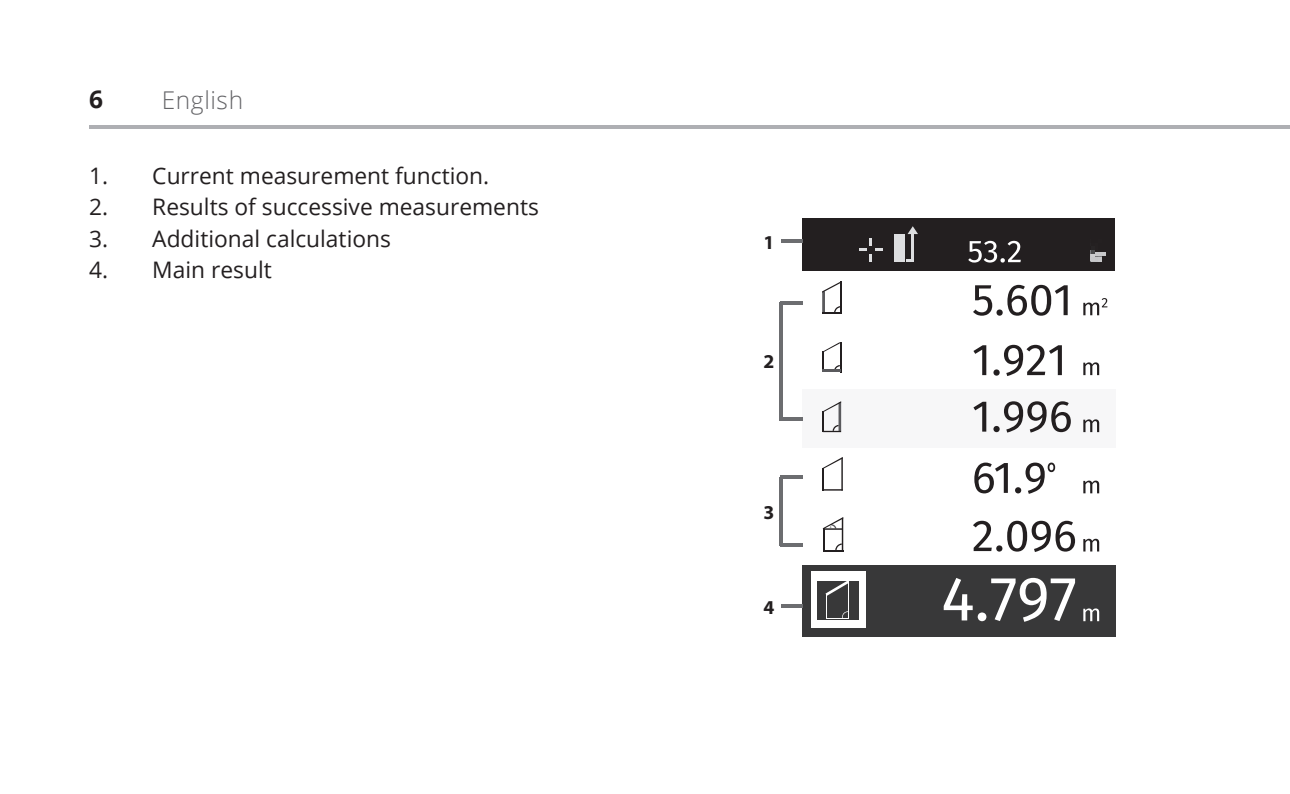
<style>
.page{position:relative;width:1290px;height:794px;background:#fff}
.page>*{position:absolute;margin:0;border:0;box-sizing:border-box;transform-origin:0 0}
.t1{font:300 24.5px "Open Sans";letter-spacing:.025em;color:#656568}
.t2{font:700 24.5px "Open Sans";color:#231f20}
.t3{font:22.75px "Open Sans";color:#231f20}
.t4{font:700 19.6px "Myriad Pro";color:#231f20}
</style>
<div class="page">
<hr style="left:89px;top:125px;width:1201px;height:3px;background:#aeafb3">
<div style="left:803px;top:565px;width:313px;height:71px;background:#383839"></div>
<img style="left:811px;top:571px;width:55px;height:56px">
<div style="left:818px;top:581px;width:41px;height:39px;background:#383839"></div>
<div style="left:803px;top:218px;width:312px;height:53px;background:#231f20"></div>
<svg style="left:968px;top:241px;width:53px;height:21px"></svg>
<hr style="left:911px;top:234px;width:3px;height:27px;background:#dddee0">
<svg style="left:907px;top:226px;width:11px;height:8px"></svg>
<img style="left:1091px;top:250px;width:11px;height:11px">
<hr style="left:1095px;top:252px;width:10px;height:4px;background:#c7c8ca">
<div style="left:894px;top:234px;width:11px;height:27px;background:#dddee0"></div>
<svg style="left:859px;top:238px;width:23px;height:23px"></svg>
<div style="left:803px;top:388px;width:313px;height:59px;background:#f7f7f8"></div>
<svg style="left:973px;top:285px;width:94px;height:31px"></svg>
<svg style="left:973px;top:345px;width:13px;height:30px"></svg>
<svg style="left:993px;top:345px;width:69px;height:31px"></svg>
<svg style="left:973px;top:402px;width:13px;height:29px"></svg>
<svg style="left:993px;top:401px;width:78px;height:31px"></svg>
<svg style="left:974px;top:462px;width:34px;height:31px"></svg>
<svg style="left:1015px;top:462px;width:40px;height:32px"></svg>
<svg style="left:973px;top:521px;width:102px;height:31px"></svg>
<svg style="left:1083px;top:362px;width:16px;height:13px"></svg>
<svg style="left:1083px;top:419px;width:16px;height:13px"></svg>
<svg style="left:1083px;top:480px;width:16px;height:13px"></svg>
<svg style="left:1083px;top:539px;width:16px;height:12px"></svg>
<svg style="left:1083px;top:608px;width:16px;height:13px"></svg>
<svg style="left:1083px;top:298px;width:24px;height:17px"></svg>
<svg style="left:825px;top:580px;width:24px;height:39px"></svg>
<svg style="left:944px;top:578px;width:131px;height:44px"></svg>
<hr style="left:822px;top:291px;width:3px;height:21px;background:#5a5a5d">
<hr style="left:822px;top:312px;width:20px;height:2px;background:#231f20">
<hr style="left:840px;top:282px;width:2px;height:32px;background:#231f20">
<svg style="left:834px;top:306px;width:6px;height:6px"></svg>
<svg style="left:822px;top:282px;width:18px;height:11px"></svg>
<hr style="left:840px;top:342px;width:1px;height:30px;background:#231f20">
<svg style="left:823px;top:342px;width:17px;height:27px"></svg>
<hr style="left:823px;top:369px;width:18px;height:3px;background:#5a5a5d">
<svg style="left:823px;top:401px;width:18px;height:31px"></svg>
<svg style="left:823px;top:457px;width:20px;height:33px"></svg>
<svg style="left:823px;top:517px;width:20px;height:34px"></svg>
<hr style="left:781px;top:239px;width:22px;height:4px;background:#6c6d70">
<hr style="left:781px;top:604px;width:22px;height:4px;background:#6c6d70">
<hr style="left:780px;top:301px;width:23px;height:4px;background:#6c6d70">
<hr style="left:780px;top:417px;width:23px;height:4px;background:#6c6d70">
<hr style="left:779px;top:303px;width:4px;height:118px;background:#6c6d70">
<hr style="left:780px;top:475px;width:23px;height:4px;background:#6c6d70">
<hr style="left:780px;top:543px;width:23px;height:4px;background:#6c6d70">
<hr style="left:779px;top:477px;width:4px;height:68px;background:#6c6d70">
<p class="t2" style="left:89px;top:82px;width:15px">6</p>
<p class="t1" style="left:162px;top:83px;width:83px">English</p>
<p class="t3" style="left:89px;top:160px;width:401px">1. Current measurement function.</p>
<p class="t3" style="left:89px;top:191px;width:451px">2. Results of successive measurements</p>
<p class="t3" style="left:89px;top:223px;width:303px">3. Additional calculations</p>
<p class="t3" style="left:89px;top:254px;width:184px">4. Main result</p>
<p class="t4" style="left:763px;top:230px;width:12px">1</p>
<p class="t4" style="left:763px;top:348px;width:12px">2</p>
<p class="t4" style="left:763px;top:499px;width:12px">3</p>
<p class="t4" style="left:763px;top:595px;width:12px">4</p>
</div>
